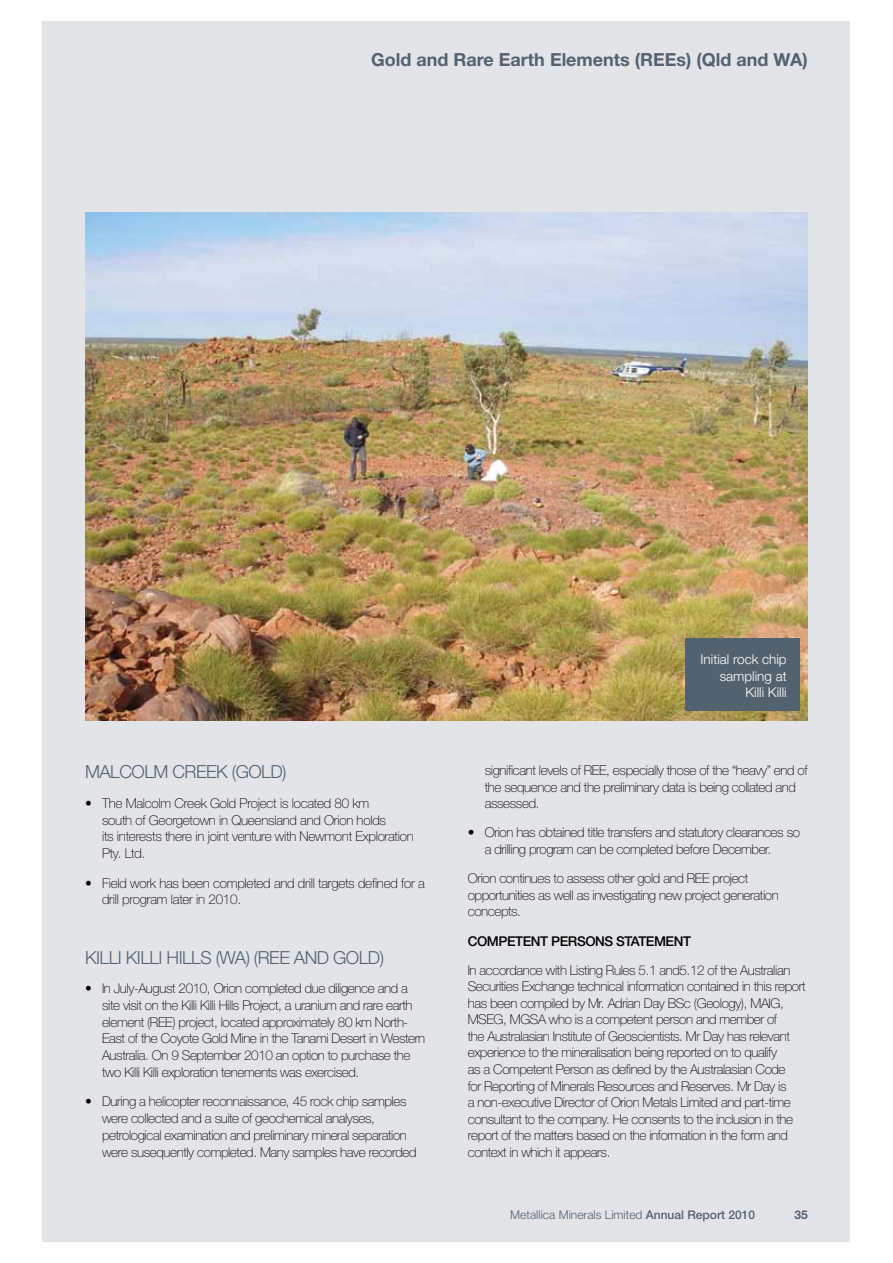
<style>
.page{position:relative;width:893px;height:1263px;background:#fff}
.page>*{position:absolute;margin:0;border:0;box-sizing:border-box;transform-origin:0 0}
.t1{font:300 18px "Helvetica Neue LT Std";letter-spacing:-.03em;color:#53626f}
.t2{font:700 18px "Helvetica Neue LT Std";color:#53626f}
.t3{font:100 13.5px/16.5px "Helvetica Neue LT Std";letter-spacing:-.03em;color:#000}
.t4{font:300 13.5px/16.5px "Helvetica Neue LT Std";color:#fff;text-align:right}
.t5{font:500 13.5px "Helvetica Neue LT Std";letter-spacing:-.03em;color:#000}
.t6{font:300 12px "Helvetica Neue LT Std";color:#53626f}
.t7{font:700 12px "Helvetica Neue LT Std";color:#53626f}
.s1{font-weight:500}
</style>
<div class="page">
<div style="left:43px;top:21px;width:807px;height:1221px;background:#e3e4e8"></div>
<img style="left:85px;top:213px;width:723px;height:508px">
<div style="left:685px;top:638px;width:114px;height:72px;background:#53626f"></div>
<h1 class="t2" style="left:371px;top:48px;width:438px">Gold and Rare Earth Elements (REEs) (Qld and WA)</h1>
<h1 class="t1" style="left:85px;top:761px;width:203px">Malcolm Creek (Gold)</h1>
<p class="t3" style="left:102px;top:794px;width:313px;text-indent:-17px">• The Malcolm Creek Gold Project is located 80 km<br>south of Georgetown in Queensland and Orion holds<br>its interests there in joint venture with Newmont Exploration Pty. Ltd.</p>
<p class="t3" style="left:102px;top:874px;width:324px;text-indent:-17px">• Field work has been completed and drill targets defined for a drill program later in 2010.</p>
<h1 class="t1" style="left:85px;top:946px;width:184px">Killi Killi Hills (WA) (REE</h1>
<h1 class="t1" style="left:294px;top:946px;width:92px">an d Gold)</h1>
<p class="t3" style="left:102px;top:980px;width:325px;text-indent:-17px">• In July-August 2010, Orion completed due diligence and a site visit on the Killi Killi Hills Project, a uranium and rare earth element (REE) project, located approximately 80 km North-East of the Coyote Gold Mine in the Tanami Desert in Western Australia. On 9 September 2010 an option to purchase the two Killi Killi exploration tenements was exercised.</p>
<p class="t3" style="left:102px;top:1093px;width:316px;text-indent:-17px">• During a helicopter reconnaissance, 45 rock chip samples were collected and a suite of geochemical analyses, petrological examination and preliminary mineral separation were susequently completed. Many samples have recorded</p>
<p class="t4" style="left:701px;top:651px;width:88px">Initial rock chip sampling at<br>Killi Killi</p>
<p class="t3" style="left:485px;top:762px;width:324px">significant levels of REE, especially those of the “heavy” end of the sequence and the preliminary data is being collated and assessed.</p>
<p class="t3" style="left:485px;top:824px;width:317px;text-indent:-17px">• Orion has obtained title transfers and statutory clearances so a drilling program can be completed before December.</p>
<p class="t3" style="left:468px;top:870px;width:312px">Orion continues to assess other gold and REE project opportunities as well as investigating new project generation concepts.</p>
<p class="t5" style="left:468px;top:933px;width:216px">COMPETENT PERSONS STATEMENT</p>
<p class="t3" style="left:468px;top:962px;width:339px">In accordance with Listing Rules 5.1 and5.12 of the Australian Securities Exchange technical information contained in this report has been compiled by Mr. Adrian Day BSc (Geology), MAIG, MSEG, MGSA who is a competent person and member of<br>the Australasian Institute of Geoscientists. Mr Day has relevant experience to the mineralisation being reported on to qualify<br>as a Competent Person as defined by the Australasian Code<br>for Reporting of Minerals Resources and Reserves. Mr Day is<br>a non-executive Director of Orion Metals Limited and part-time consultant to the company. He consents to the inclusion in the report of the matters based on the information in the form and context in which it appears.</p>
<p class="t6" style="left:510px;top:1207px;width:246px">Metallica Minerals Limited <span class="s1">ANNUAL REPORT 2010</span></p>
<p class="t7" style="left:795px;top:1207px;width:15px">35</p>
</div>
